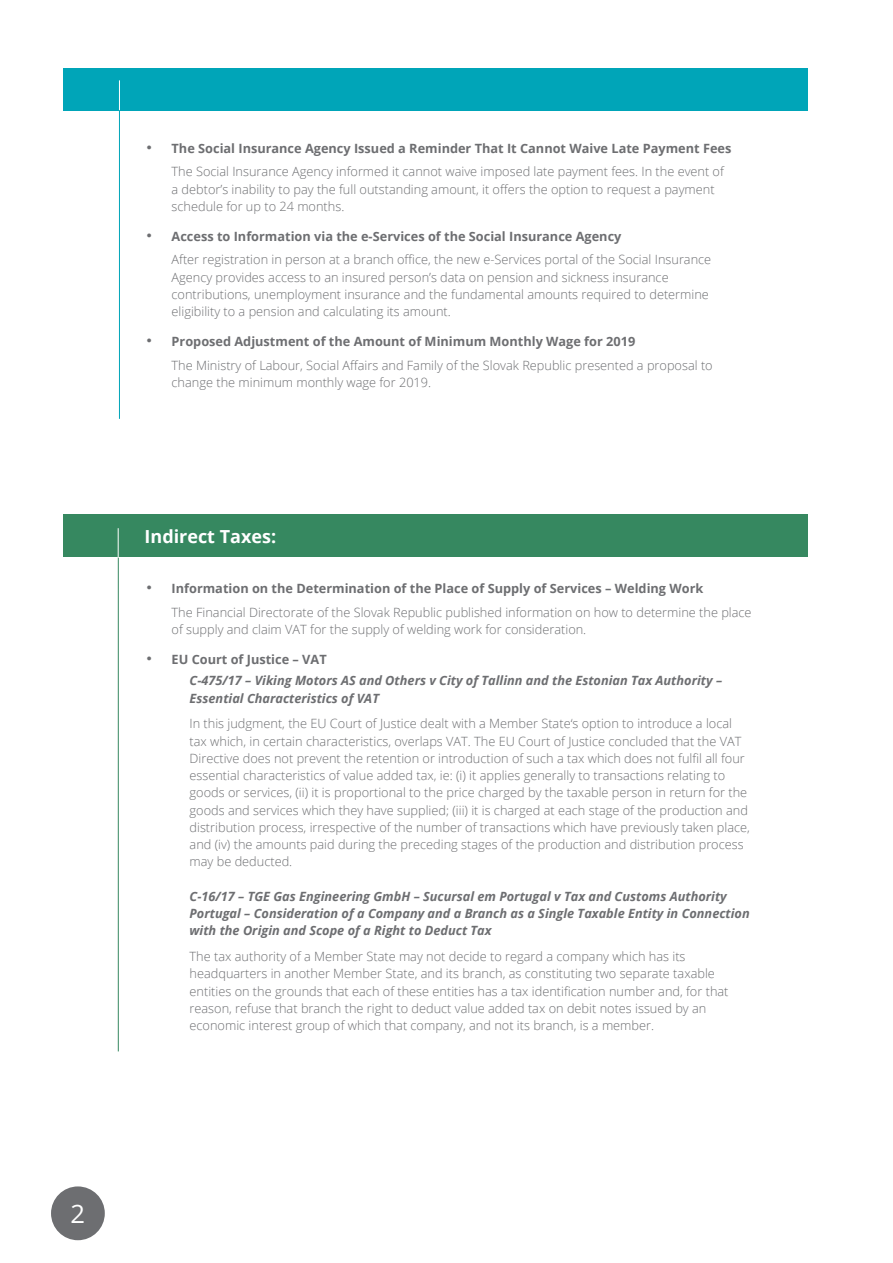
<style>
.page{position:relative;width:893px;height:1263px;background:#fff}
.page>*{position:absolute;margin:0;border:0;box-sizing:border-box;transform-origin:0 0}
.t1{font:25.5px "Open Sans";color:#fff}
.t2{font:700 18px "Open Sans";color:#fff}
.t3{font:300 12.75px/17.2px "Open Sans";color:#6d6e71}
.t4{font:italic 700 12.75px/17.2px "Open Sans";color:#6d6e71}
.s1{font-family:"Frutiger Next Pro";font-size:18px}
.s2{font-weight:700}
.s3{font-family:"Frutiger Next Pro";font-weight:300;font-style:normal;font-size:18px}
.s4{font-style:normal}
</style>
<div class="page">
<div style="left:51px;top:1186px;width:54px;height:54px;background:#6d6e71;border-radius:50%"></div>
<hr style="left:118px;top:546px;width:1px;height:505px;background:#368860">
<div style="left:64px;top:514px;width:744px;height:43px;background:#368860"></div>
<hr style="left:118px;top:528px;width:1px;height:30px;background:#fff">
<div style="left:64px;top:68px;width:744px;height:43px;background:#00a5b8"></div>
<hr style="left:119px;top:107px;width:1px;height:312px;background:#00a5b8">
<hr style="left:119px;top:80px;width:1px;height:30px;background:#fff">
<p class="t3" style="left:172px;top:136px;width:561px;line-height:23.7px;text-indent:-27px"><span class="s1">•</span> <span class="s2">The Social Insurance Agency Issued a Reminder That It Cannot Waive Late Payment Fees<br></span>The Social Insurance Agency informed it cannot waive imposed late payment fees. In the event of</p>
<p class="t3" style="left:172px;top:180px;width:544px">a debtor’s inability to pay the full outstanding amount, it offers the option to request a payment schedule for up to 24 months.</p>
<p class="t3" style="left:172px;top:224px;width:541px;line-height:23.7px;text-indent:-27px"><span class="s1">•</span> <span class="s2">Access to Information via the e-Services of the Social Insurance Agency<br></span>After registration in person at a branch office, the new e-Services portal of the Social Insurance</p>
<p class="t3" style="left:172px;top:268px;width:539px">Agency provides access to an insured person’s data on pension and sickness insurance contributions, unemployment insurance and the fundamental amounts required to determine eligibility to a pension and calculating its amount.</p>
<p class="t3" style="left:172px;top:329px;width:543px;line-height:23.7px;text-indent:-27px"><span class="s1">•</span> <span class="s2">Proposed Adjustment of the Amount of Minimum Monthly Wage for 2019<br></span>The Ministry of Labour, Social Affairs and Family of the Slovak Republic presented a proposal to</p>
<p class="t3" style="left:172px;top:373px;width:261px">change the minimum monthly wage for 2019.</p>
<h2 class="t2" style="left:145px;top:523px;width:133px">Indirect Taxes:</h2>
<p class="t3" style="left:172px;top:576px;width:581px;line-height:23.7px;text-indent:-27px"><span class="s1">•</span> <span class="s2">Information on the Determination of the Place of Supply of Services – Welding Work<br></span>The Financial Directorate of the Slovak Republic published information on how to determine the place</p>
<p class="t3" style="left:172px;top:620px;width:416px">of supply and claim VAT for the supply of welding work for consideration.</p>
<p class="t4" style="left:190px;top:648px;width:534px;line-height:21.5px;text-indent:-45px"><span class="s3">•</span> <span class="s4">EU Court of Justice – VAT<br></span>C-475/17 – Viking Motors AS and Others v City of Tallinn and the Estonian Tax Authority –</p>
<p class="t4" style="left:190px;top:689px;width:191px">Essential Characteristics of VAT</p>
<p class="t3" style="left:190px;top:715px;width:562px">In this judgment, the EU Court of Justice dealt with a Member State‘s option to introduce a local tax which, in certain characteristics, overlaps VAT. The EU Court of Justice concluded that the VAT Directive does not prevent the retention or introduction of such a tax which does not fulfil all four essential characteristics of value added tax, ie: (i) it applies generally to transactions relating to goods or services, (ii) it is proportional to the price charged by the taxable person in return for the goods and services which they have supplied; (iii) it is charged at each stage of the production and distribution process, irrespective of the number of transactions which have previously taken place, and (iv) the amounts paid during the preceding stages of the production and distribution process may be deducted.</p>
<p class="t4" style="left:190px;top:887px;width:562px">C-16/17 – TGE Gas Engineering GmbH – Sucursal em Portugal v Tax and Customs Authority<br>Portugal – Consideration of a Company and a Branch as a Single Taxable Entity in Connection with the Origin and Scope of a Right to Deduct Tax</p>
<p class="t3" style="left:190px;top:947px;width:540px">The tax authority of a Member State may not decide to regard a company which has its headquarters in another Member State, and its branch, as constituting two separate taxable entities on the grounds that each of these entities has a tax identification number and, for that reason, refuse that branch the right to deduct value added tax on debit notes issued by an economic interest group of which that company, and not its branch, is a member.</p>
<h1 class="t1" style="left:71px;top:1196px;width:16px">2</h1>
</div>
